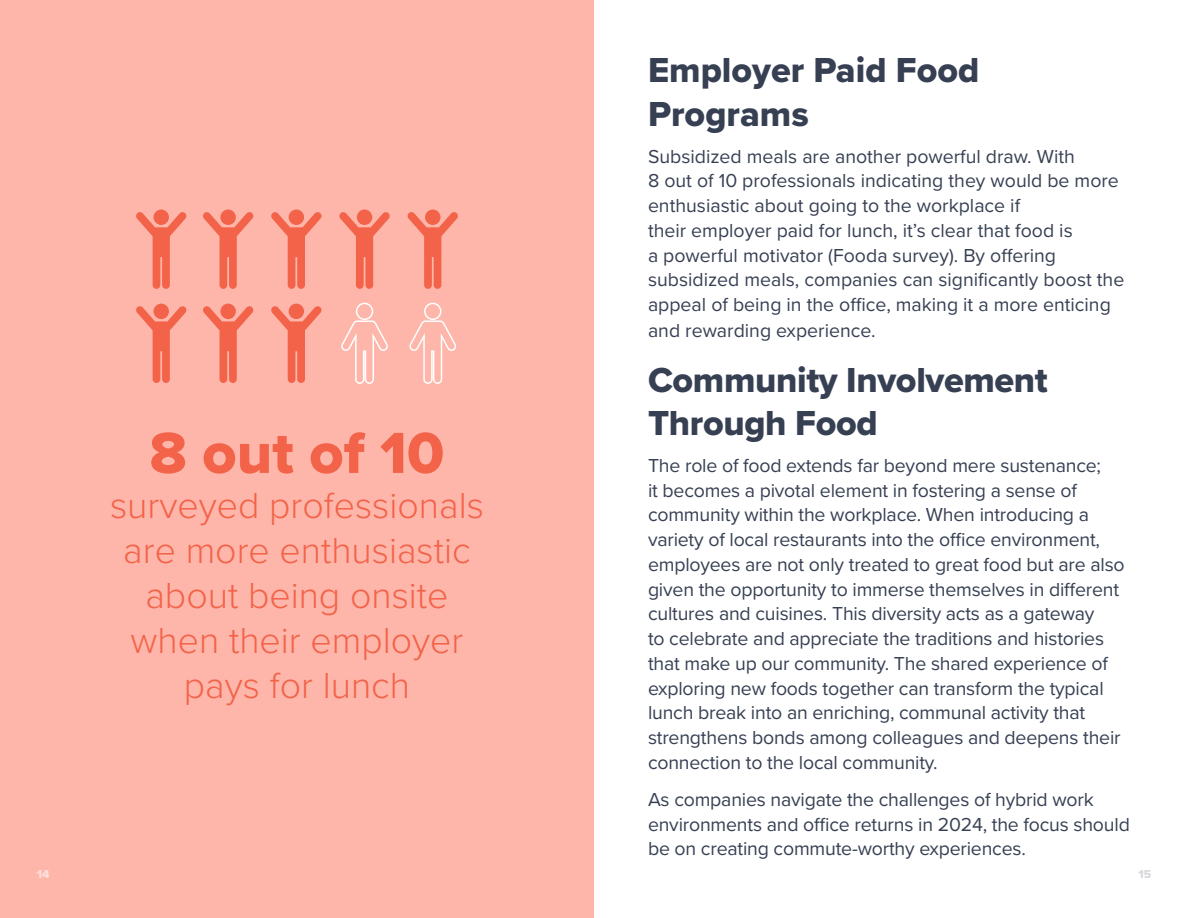
<style>
.page{position:relative;width:1188px;height:918px;background:#fff}
.page>*{position:absolute;margin:0;border:0;box-sizing:border-box;transform-origin:0 0}
.t1{font:60px "Proxima Nova Extrabld";color:#f3634a}
.t2{font:300 37.5px/45px "Proxima Nova";color:#f3634a;text-align:center}
.t3{font:36px/43.2px "Proxima Nova Extrabld";letter-spacing:-.01em;color:#374053}
.t4{font:19.5px/24.8px "Proxima Nova";letter-spacing:-.01em;color:#374053}
.t5{font:12px "Proxima Nova Extrabld";color:#fde0db}
.t6{font:12px "Proxima Nova Extrabld";color:#d7d9dd}
</style>
<div class="page">
<div style="left:0;top:0;width:594px;height:918px;background:#fdb6a9"></div>
<div style="left:356px;top:303px;width:17px;height:17px;border:2px solid #fff;border-radius:50%"></div>
<svg style="left:341px;top:320px;width:47px;height:64px"></svg>
<div style="left:424px;top:303px;width:17px;height:17px;border:2px solid #fff;border-radius:50%"></div>
<svg style="left:409px;top:320px;width:48px;height:64px"></svg>
<div style="left:153px;top:210px;width:16px;height:15px;background:#f3634a;border-radius:50%"></div>
<svg style="left:136px;top:212px;width:51px;height:77px"></svg>
<div style="left:153px;top:304px;width:16px;height:15px;background:#f3634a;border-radius:50%"></div>
<svg style="left:136px;top:306px;width:51px;height:77px"></svg>
<div style="left:220px;top:210px;width:16px;height:15px;background:#f3634a;border-radius:50%"></div>
<svg style="left:203px;top:212px;width:51px;height:77px"></svg>
<div style="left:220px;top:304px;width:16px;height:15px;background:#f3634a;border-radius:50%"></div>
<svg style="left:203px;top:306px;width:51px;height:77px"></svg>
<div style="left:289px;top:210px;width:15px;height:15px;background:#f3634a;border-radius:50%"></div>
<svg style="left:271px;top:212px;width:51px;height:77px"></svg>
<div style="left:289px;top:304px;width:15px;height:15px;background:#f3634a;border-radius:50%"></div>
<svg style="left:271px;top:306px;width:51px;height:77px"></svg>
<div style="left:357px;top:210px;width:15px;height:15px;background:#f3634a;border-radius:50%"></div>
<svg style="left:339px;top:212px;width:51px;height:77px"></svg>
<div style="left:425px;top:210px;width:16px;height:15px;background:#f3634a;border-radius:50%"></div>
<svg style="left:407px;top:212px;width:51px;height:77px"></svg>
<h1 class="t1" style="left:150px;top:408px;width:296px">8 out of 10</h1>
<h2 class="t2" style="left:110px;top:481px;width:375px">surveyed professionals are more enthusiastic about being onsite when their employer pays for lunch</h2>
<h3 class="t3" style="left:648px;top:48px;width:333px">Employer Paid Food<br>Programs</h3>
<p class="t4" style="left:648px;top:143px;width:478px">Subsidized meals are another powerful draw. With<br>8 out of 10 professionals indicating they would be more enthusiastic about going to the workplace if<br>their employer paid for lunch, it’s clear that food is<br>a powerful motivator (Fooda survey). By offering subsidized meals, companies can significantly boost the appeal of being in the office, making it a more enticing and rewarding experience.</p>
<h3 class="t3" style="left:648px;top:358px;width:401px">Community Involvement<br>Through Food</h3>
<p class="t4" style="left:648px;top:452px;width:478px">The role of food extends far beyond mere sustenance;<br>it becomes a pivotal element in fostering a sense of community within the workplace. When introducing a variety of local restaurants into the office environment, employees are not only treated to great food but are also given the opportunity to immerse themselves in different cultures and cuisines. This diversity acts as a gateway<br>to celebrate and appreciate the traditions and histories that make up our community. The shared experience of exploring new foods together can transform the typical lunch break into an enriching, communal activity that strengthens bonds among colleagues and deepens their connection to the local community.</p>
<p class="t4" style="left:648px;top:786px;width:483px">As companies navigate the challenges of hybrid work environments and office returns in 2024, the focus should be on creating commute-worthy experiences.</p>
<p class="t5" style="left:37px;top:865px;width:14px">14</p>
<p class="t6" style="left:1139px;top:865px;width:14px">15</p>
</div>
